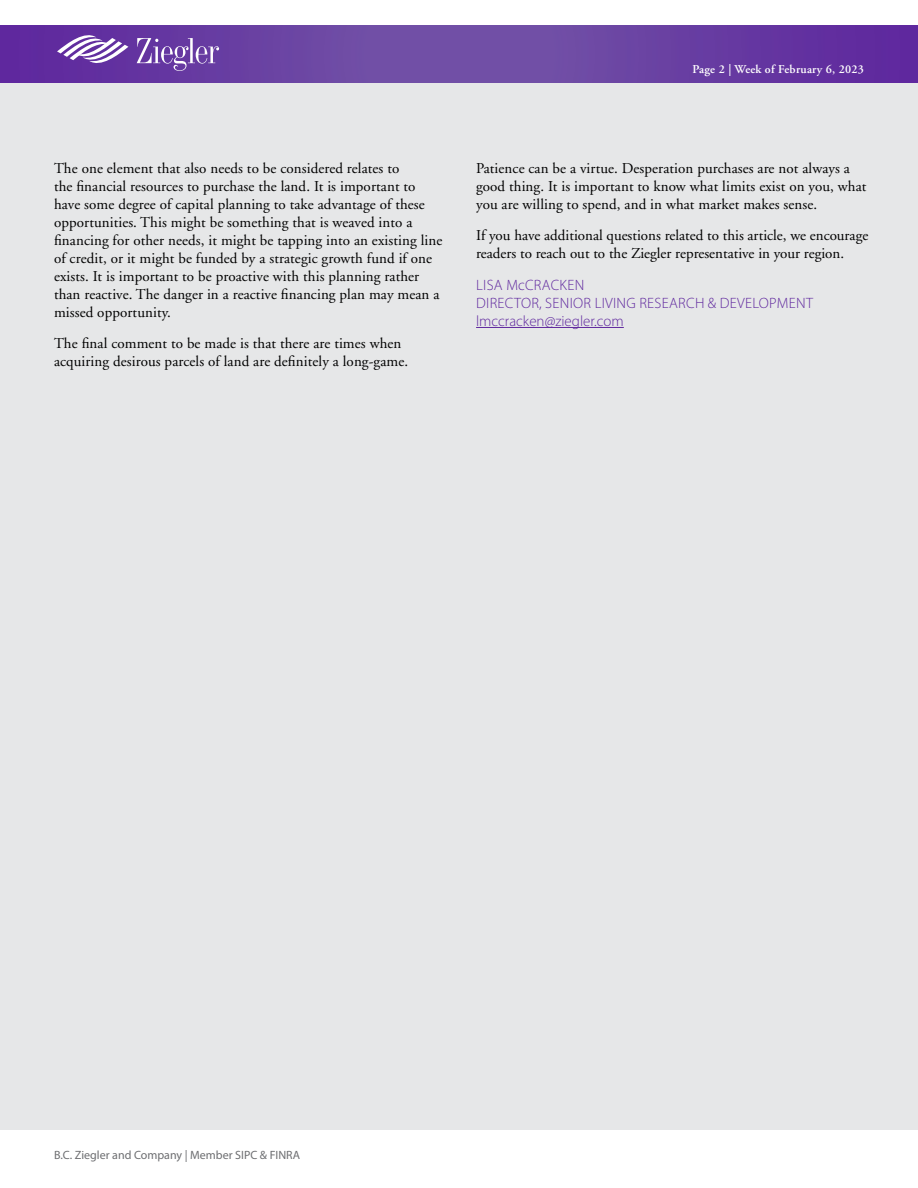
<style>
.page{position:relative;width:918px;height:1188px;background:#fff}
.page>*{position:absolute;margin:0;border:0;box-sizing:border-box;transform-origin:0 0}
.t1{font:15px/18px "Adobe Garamond";letter-spacing:.005em;color:#000}
.t2{font:300 15px/18px "Myriad Pro";letter-spacing:.02em;color:#5f279e}
.t3{font:12px "Myriad Pro";color:#6d6e71}
.t4{font:600 12px "Adobe Garamond";letter-spacing:.02em;color:#fff}
</style>
<div class="page">
<div style="left:0;top:79px;width:918px;height:1051px;background:#e6e7e8"></div>
<svg style="left:0;top:25px;width:918px;height:58px;background:#683ea2"></svg>
<svg style="left:137px;top:38px;width:82px;height:33px;background:#825eb3"></svg>
<svg style="left:57px;top:36px;width:71px;height:32px"></svg>
<hr style="left:476px;top:327px;width:148px;height:1px;background:#5f279e">
<p class="t4" style="left:692px;top:63px;width:173px">Page 2 | Week of February 6, 2023</p>
<p class="t1" style="left:54px;top:160px;width:390px">The one element that also needs to be considered relates to<br>the financial resources to purchase the land. It is important to have some degree of capital planning to take advantage of these opportunities. This might be something that is weaved into a financing for other needs, it might be tapping into an existing line of credit, or it might be funded by a strategic growth fund if one exists. It is important to be proactive with this planning rather than reactive. The danger in a reactive financing plan may mean a missed opportunity.</p>
<p class="t1" style="left:54px;top:335px;width:356px">The final comment to be made is that there are times when acquiring desirous parcels of land are definitely a long-game.</p>
<p class="t1" style="left:476px;top:160px;width:392px">Patience can be a virtue. Desperation purchases are not always a good thing. It is important to know what limits exist on you, what you are willing to spend, and in what market makes sense.</p>
<p class="t1" style="left:476px;top:227px;width:394px">If you have additional questions related to this article, we encourage readers to reach out to the Ziegler representative in your region.</p>
<p class="t2" style="left:476px;top:276px;width:338px">LISA McCRACKEN<br>DIRECTOR, SENIOR LIVING RESEARCH &amp; DEVELOPMENT lmccracken@ziegler.com</p>
<p class="t3" style="left:54px;top:1147px;width:248px">B.C. Ziegler and Company | Member SIPC &amp; FINRA</p>
</div>
